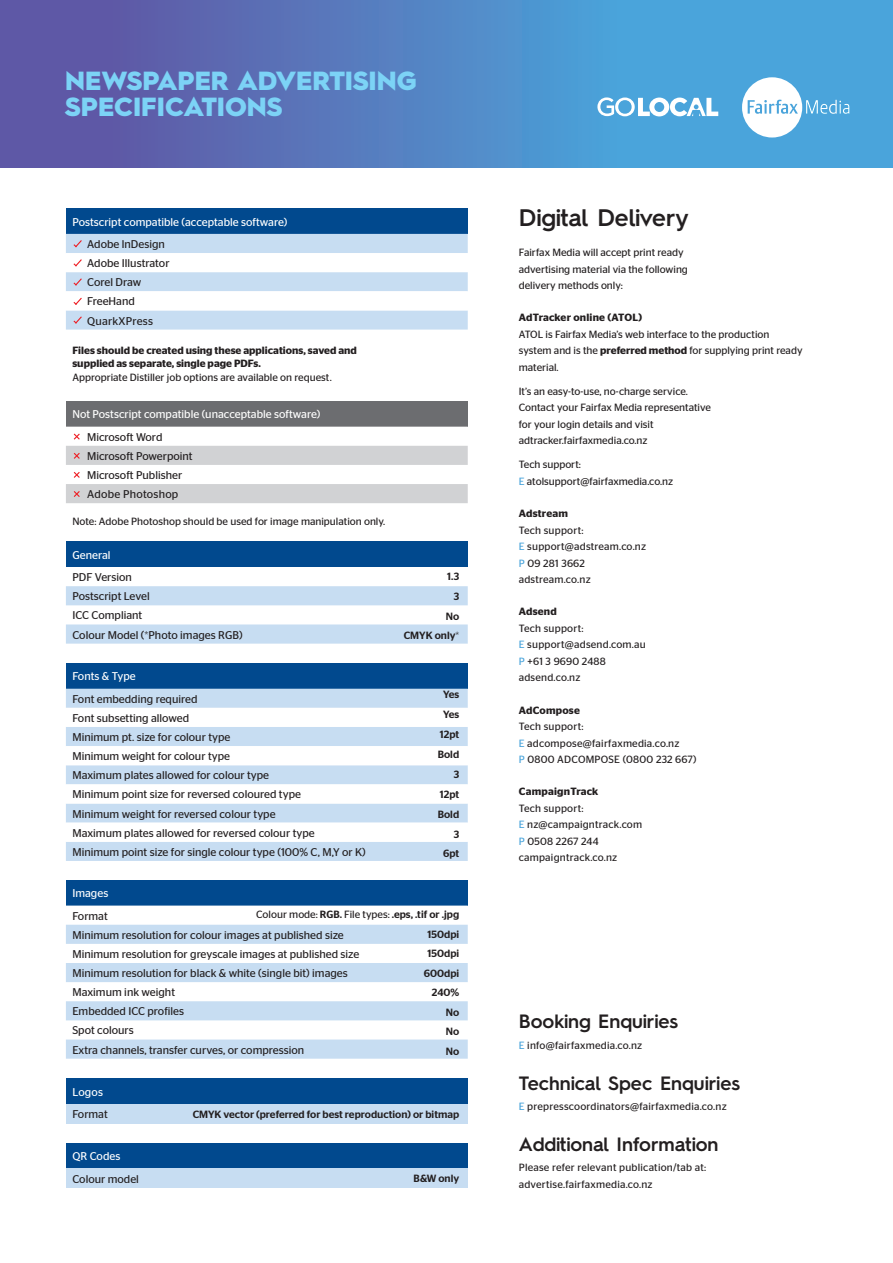
<style>
.page{position:relative;width:893px;height:1263px;background:#fff}
.page>*{position:absolute;margin:0;border:0;box-sizing:border-box;transform-origin:0 0}
.t1{font:900 26.25px/26.2px "Hurme Geometric Sans 2";color:#7cd3f6}
.t2{font:600 24px "Hurme Geometric Sans 2";letter-spacing:-.015em;color:#231f20}
.t3{font:600 19.35px "Hurme Geometric Sans 2";color:#231f20}
.t4{font:11.25px/19.2px "Stag Sans";color:#231f20}
.t5{font:11.25px "Stag Sans";color:#fff}
.t6{font:10.5px/16.5px "Stag Sans";color:#231f20}
.t7{font:10.5px/16.5px "Stag Sans";letter-spacing:.02em;color:#231f20}
.t8{font:500 10.5px/19.8px "Stag Sans";color:#231f20;text-align:right}
.t9{font:600 10.5px/13.5px "Stag Sans";color:#231f20}
.t10{font:600 10.5px "Stag Sans";letter-spacing:.02em;color:#231f20}
.s1{font-weight:300}
.s2{font-weight:400}
.s3{font-weight:600}
.s4{color:#4aa4db}
</style>
<div class="page">
<svg style="left:0;top:0;width:893px;height:168px;background:#5382c3"></svg>
<svg style="left:597px;top:97px;width:121px;height:19px"></svg>
<svg style="left:742px;top:77px;width:107px;height:61px"></svg>
<div style="left:66px;top:663px;width:402px;height:26px;background:#01498e"></div>
<div style="left:66px;top:689px;width:402px;height:172px;background:#c7ddf2"></div>
<svg style="left:66px;top:708px;width:402px;height:57px"></svg>
<svg style="left:66px;top:784px;width:402px;height:58px"></svg>
<div style="left:66px;top:208px;width:402px;height:26px;background:#01498e"></div>
<div style="left:66px;top:401px;width:402px;height:26px;background:#6c6d70"></div>
<div style="left:66px;top:542px;width:402px;height:25px;background:#01498e"></div>
<svg style="left:66px;top:586px;width:402px;height:58px"></svg>
<div style="left:66px;top:880px;width:402px;height:25px;background:#01498e"></div>
<svg style="left:66px;top:905px;width:402px;height:20px"></svg>
<svg style="left:66px;top:925px;width:402px;height:134px;fill:#c7ddf2"></svg>
<div style="left:66px;top:1079px;width:402px;height:25px;background:#01498e"></div>
<div style="left:66px;top:1104px;width:402px;height:19px;background:#c7ddf2"></div>
<div style="left:66px;top:1143px;width:402px;height:25px;background:#01498e"></div>
<div style="left:66px;top:1168px;width:402px;height:20px;background:#c7ddf2"></div>
<svg style="left:66px;top:234px;width:402px;height:96px"></svg>
<svg style="left:66px;top:433px;width:402px;height:70px"></svg>
<h1 class="t1" style="left:65px;top:66px;width:353px">NEWSPAPER ADVERTISING<br>SPECIFICATIONS</h1>
<p class="t5" style="left:72px;top:215px;width:217px">Postscript compatible (acceptable software)</p>
<p class="t4" style="left:87px;top:234px;width:84px">Adobe lnDesign<br>Adobe Illustrator<br>Corel Draw<br>FreeHand<br>QuarkXPress</p>
<p class="t9" style="left:72px;top:343px;width:286px">Files should be created using these applications, saved and supplied as separate, single page PDFs.</p>
<p class="t6" style="left:72px;top:369px;width:261px">Appropriate Distiller job options are available on request.</p>
<p class="t5" style="left:72px;top:408px;width:250px">Not Postscript compatible (unacceptable software)</p>
<p class="t4" style="left:87px;top:427px;width:107px">Microsoft Word<br>Microsoft Powerpoint<br>Microsoft Publisher<br>Adobe Photoshop</p>
<p class="t6" style="left:72px;top:513px;width:314px">Note: Adobe Photoshop should be used for image manipulation only.</p>
<p class="t5" style="left:72px;top:548px;width:40px">General</p>
<p class="t4" style="left:72px;top:567px;width:172px">PDF Version<br>Postscript Level<br>ICC Compliant<br>Colour Model (<span class="s1">*</span>Photo images RGB)</p>
<p class="t8" style="left:404px;top:566px;width:57px">1.3<br>3<br>No<br>CMYK only<span class="s1">*</span></p>
<p class="t5" style="left:72px;top:670px;width:65px">Fonts &amp; Type</p>
<p class="t4" style="left:72px;top:689px;width:295px">Font embedding required<br>Font subsetting allowed<br>Minimum pt. size for colour type<br>Minimum weight for colour type<br>Maximum plates allowed for colour type<br>Minimum point size for reversed coloured type<br>Minimum weight for reversed colour type<br>Maximum plates allowed for reversed colour type<br>Minimum point size for single colour type (100% C, M,Y or K)</p>
<p class="t8" style="left:438px;top:685px;width:23px">Yes<br>Yes<br>12pt<br>Bold<br>3<br>12pt<br>Bold<br>3<br>6pt</p>
<p class="t5" style="left:72px;top:887px;width:37px">Images</p>
<p class="t4" style="left:72px;top:906px;width:288px">Format<br>Minimum resolution for colour images at published size Minimum resolution for greyscale images at published size Minimum resolution for black &amp; white (single bit) images Maximum ink weight<br>Embedded ICC profiles<br>Spot colours<br>Extra channels, transfer curves, or compression</p>
<p class="t8" style="left:256px;top:904px;width:205px"><span class="s2">Colour mode:</span> RGB. <span class="s2">File types:</span> .eps, .tif or .jpg<br>150dpi<br>150dpi<br>600dpi<br>240%<br>No<br>No<br>No</p>
<p class="t5" style="left:72px;top:1086px;width:32px">Logos</p>
<p class="t4" style="left:72px;top:1105px;width:37px">Format</p>
<p class="t8" style="left:193px;top:1104px;width:268px">CMYK vector (preferred for best reproduction) or bitmap</p>
<p class="t5" style="left:72px;top:1150px;width:50px">QR Codes</p>
<p class="t4" style="left:72px;top:1169px;width:68px">Colour model</p>
<p class="t8" style="left:414px;top:1168px;width:47px">B&amp;W only</p>
<h2 class="t2" style="left:519px;top:201px;width:171px">Digital Delivery</h2>
<p class="t6" style="left:519px;top:244px;width:171px">Fairfax Media will accept print ready advertising material via the following delivery methods only:</p>
<p class="t10" style="left:519px;top:312px;width:125px">AdTracker online (ATOL)</p>
<p class="t6" style="left:519px;top:326px;width:285px">ATOL is Fairfax Media’s web interface to the production system and is the <span class="s3">preferred method</span> for supplying print ready material.</p>
<p class="t6" style="left:519px;top:383px;width:194px">It’s an easy-to-use, no-charge service.<br>Contact your Fairfax Media representative for your login details and visit adtracker.fairfaxmedia.co.nz</p>
<p class="t6" style="left:519px;top:456px;width:156px">Tech support:<br><span class="s4">E</span> atolsupport@fairfaxmedia.co.nz</p>
<p class="t10" style="left:519px;top:507px;width:51px">Adstream</p>
<p class="t7" style="left:519px;top:521px;width:129px">Tech support:<br><span class="s4">E</span> support@adstream.co.nz<br><span class="s4">P</span> 09 281 3662 adstream.co.nz</p>
<p class="t9" style="left:519px;top:605px;width:40px">Adsend</p>
<p class="t7" style="left:519px;top:620px;width:129px">Tech support:<br><span class="s4">E</span> support@adsend.com.au<br><span class="s4">P</span> +61 3 9690 2488 adsend.co.nz</p>
<p class="t10" style="left:519px;top:704px;width:63px">AdCompose</p>
<p class="t7" style="left:519px;top:718px;width:179px">Tech support:<br><span class="s4">E</span> adcompose@fairfaxmedia.co.nz<br><span class="s4">P</span> 0800 ADCOMPOSE (0800 232 667)</p>
<p class="t10" style="left:519px;top:785px;width:81px">CampaignTrack</p>
<p class="t7" style="left:519px;top:800px;width:125px">Tech support:<br><span class="s4">E</span> nz@campaigntrack.com<br><span class="s4">P</span> 0508 2267 244 campaigntrack.co.nz</p>
<h3 class="t3" style="left:519px;top:1008px;width:161px">Booking Enquiries</h3>
<p class="t7" style="left:519px;top:1037px;width:125px"><span class="s4">E</span> info@fairfaxmedia.co.nz</p>
<h3 class="t3" style="left:519px;top:1069px;width:223px">Technical Spec Enquiries</h3>
<p class="t7" style="left:519px;top:1098px;width:209px"><span class="s4">E</span> prepresscoordinators@fairfaxmedia.co.nz</p>
<h3 class="t3" style="left:519px;top:1130px;width:201px">Additional Information</h3>
<p class="t7" style="left:519px;top:1159px;width:189px">Please refer relevant publication/tab at: advertise.fairfaxmedia.co.nz</p>
</div>
